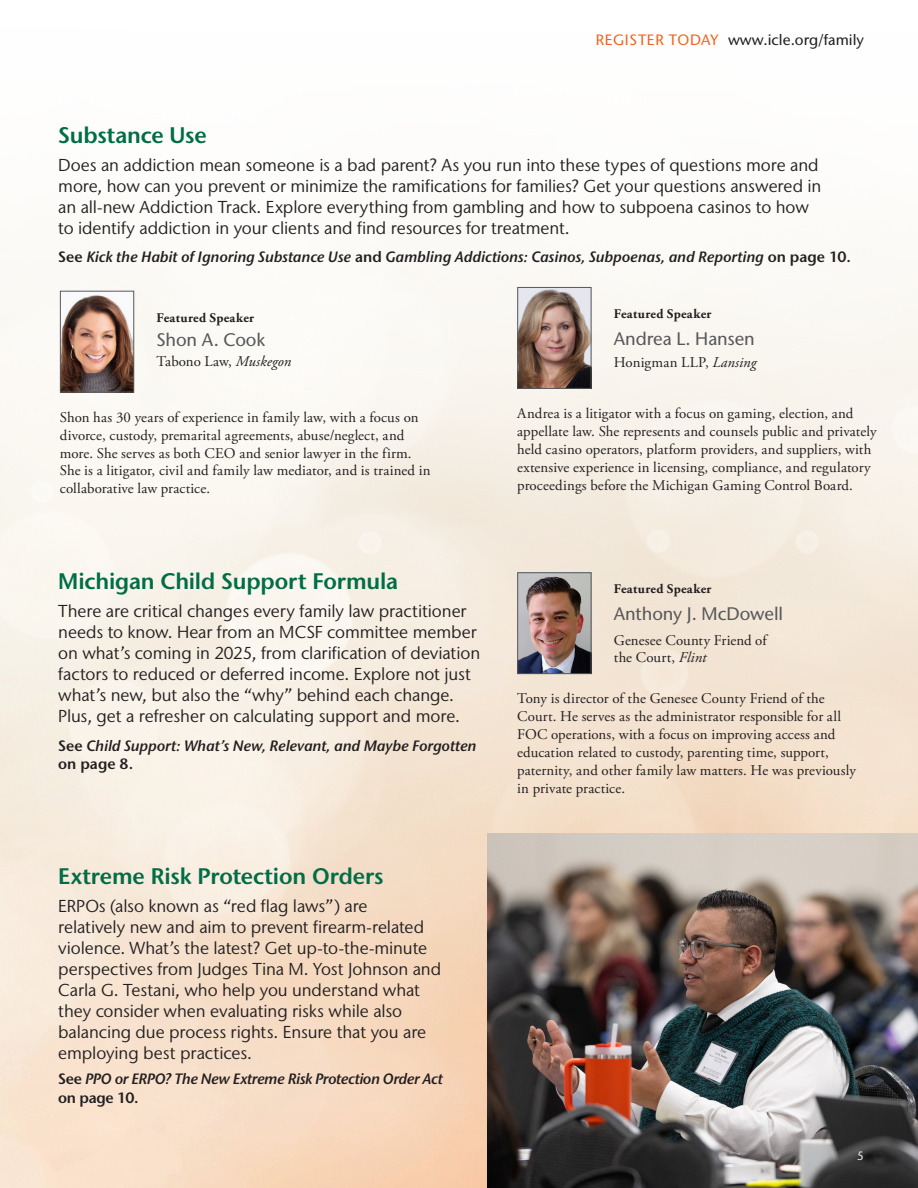
<style>
.page{position:relative;width:918px;height:1188px;background:#fff}
.page>*{position:absolute;margin:0;border:0;box-sizing:border-box;transform-origin:0 0}
.t1{font:600 22.5px "Stone Sans IIITC Std";letter-spacing:-.005em;color:#006d46}
.t2{font:500 18.15px "Stone Sans IIITC Std";letter-spacing:-.005em;color:#57585a}
.t3{font:17.25px/21px "Stone Sans IIITC Std";letter-spacing:-.005em;color:#231f20}
.t4{font:italic 600 15px/18px "Stone Sans IIITC Std";color:#231f20}
.t5{font:500 15px "Stone Sans IIITC Std";color:#231f20}
.t6{font:14.85px/17.9px "Adobe Garamond Pro";letter-spacing:.01em;color:#231f20}
.t7{font:700 13.2px "Adobe Garamond Pro";letter-spacing:.02em;color:#231f20}
.t8{font:12px "Stone Sans IIITC Std";color:#fff}
.s1{color:#f26221}
.s2{font-style:normal}
.s3{font-style:italic}
</style>
<div class="page">
<img style="left:0;top:261px;width:918px;height:927px">
<img style="left:62px;top:293px;width:70px;height:98px">
<div style="left:60px;top:291px;width:74px;height:102px;border:1px solid #57585a"></div>
<img style="left:519px;top:574px;width:71px;height:98px">
<div style="left:517px;top:572px;width:75px;height:102px;border:1px solid #57585a"></div>
<img style="left:519px;top:289px;width:71px;height:98px">
<div style="left:517px;top:287px;width:75px;height:102px;border:1px solid #57585a"></div>
<img style="left:488px;top:834px;width:430px;height:354px">
<p class="t5" style="left:596px;top:31px;width:270px"><span class="s1">REGISTER TODAY</span> www.icle.org/family</p>
<p class="t1" style="left:58px;top:121px;width:150px">Substance Use</p>
<p class="t3" style="left:58px;top:154px;width:765px">Does an addiction mean someone is a bad parent? As you run into these types of questions more and more, how can you prevent or minimize the ramifications for families? Get your questions answered in an all-new Addiction Track. Explore everything from gambling and how to subpoena casinos to how to identify addiction in your clients and find resources for treatment.</p>
<p class="t4" style="left:58px;top:248px;width:794px"><span class="s2">See</span> Kick the Habit of Ignoring Substance Use <span class="s2">and</span> Gambling Addictions: Casinos, Subpoenas, and Reporting <span class="s2">on page 10.</span></p>
<p class="t7" style="left:156px;top:310px;width:99px">Featured Speaker</p>
<p class="t2" style="left:156px;top:328px;width:110px">Shon A. Cook</p>
<p class="t6" style="left:156px;top:353px;width:136px">Tabono Law, <span class="s3">Muskegon</span></p>
<p class="t6" style="left:60px;top:409px;width:372px">Shon has 30 years of experience in family law, with a focus on divorce, custody, premarital agreements, abuse/neglect, and more. She serves as both CEO and senior lawyer in the firm.<br>She is a litigator, civil and family law mediator, and is trained in collaborative law practice.</p>
<p class="t1" style="left:58px;top:567px;width:341px">Michigan Child Support Formula</p>
<p class="t3" style="left:58px;top:600px;width:424px">There are critical changes every family law practitioner needs to know. Hear from an MCSF committee member on what’s coming in 2025, from clarification of deviation factors to reduced or deferred income. Explore not just what’s new, but also the “why” behind each change.<br>Plus, get a refresher on calculating support and more.</p>
<p class="t4" style="left:58px;top:736px;width:420px"><span class="s2">See</span> Child Support: What’s New, Relevant, and Maybe Forgotten <span class="s2">on page 8.</span></p>
<p class="t1" style="left:58px;top:862px;width:327px">Extreme Risk Protection Orders</p>
<p class="t3" style="left:58px;top:895px;width:384px">ERPOs (also known as “red flag laws”) are<br>relatively new and aim to prevent firearm-related violence. What’s the latest? Get up-to-the-minute perspectives from Judges Tina M. Yost Johnson and Carla G. Testani, who help you understand what they consider when evaluating risks while also balancing due process rights. Ensure that you are employing best practices.</p>
<p class="t4" style="left:58px;top:1068px;width:386px;line-height:19.5px"><span class="s2">See</span> PPO or ERPO? The New Extreme Risk Protection Order Act <span class="s2">on page 10.</span></p>
<p class="t7" style="left:614px;top:306px;width:99px">Featured Speaker</p>
<p class="t2" style="left:614px;top:327px;width:143px">Andrea L. Hansen</p>
<p class="t6" style="left:614px;top:354px;width:144px">Honigman LLP, <span class="s3">Lansing</span></p>
<p class="t6" style="left:517px;top:405px;width:361px">Andrea is a litigator with a focus on gaming, election, and appellate law. She represents and counsels public and privately held casino operators, platform providers, and suppliers, with extensive experience in licensing, compliance, and regulatory proceedings before the Michigan Gaming Control Board.</p>
<p class="t7" style="left:614px;top:582px;width:99px">Featured Speaker</p>
<p class="t2" style="left:614px;top:603px;width:171px">Anthony J. McDowell</p>
<p class="t6" style="left:614px;top:632px;width:154px">Genesee County Friend of the Court, <span class="s3">Flint</span></p>
<p class="t6" style="left:517px;top:690px;width:340px">Tony is director of the Genesee County Friend of the Court. He serves as the administrator responsible for all FOC operations, with a focus on improving access and education related to custody, parenting time, support, paternity, and other family law matters. He was previously in private practice.</p>
<p class="t8" style="left:857px;top:1148px;width:8px">5</p>
</div>
